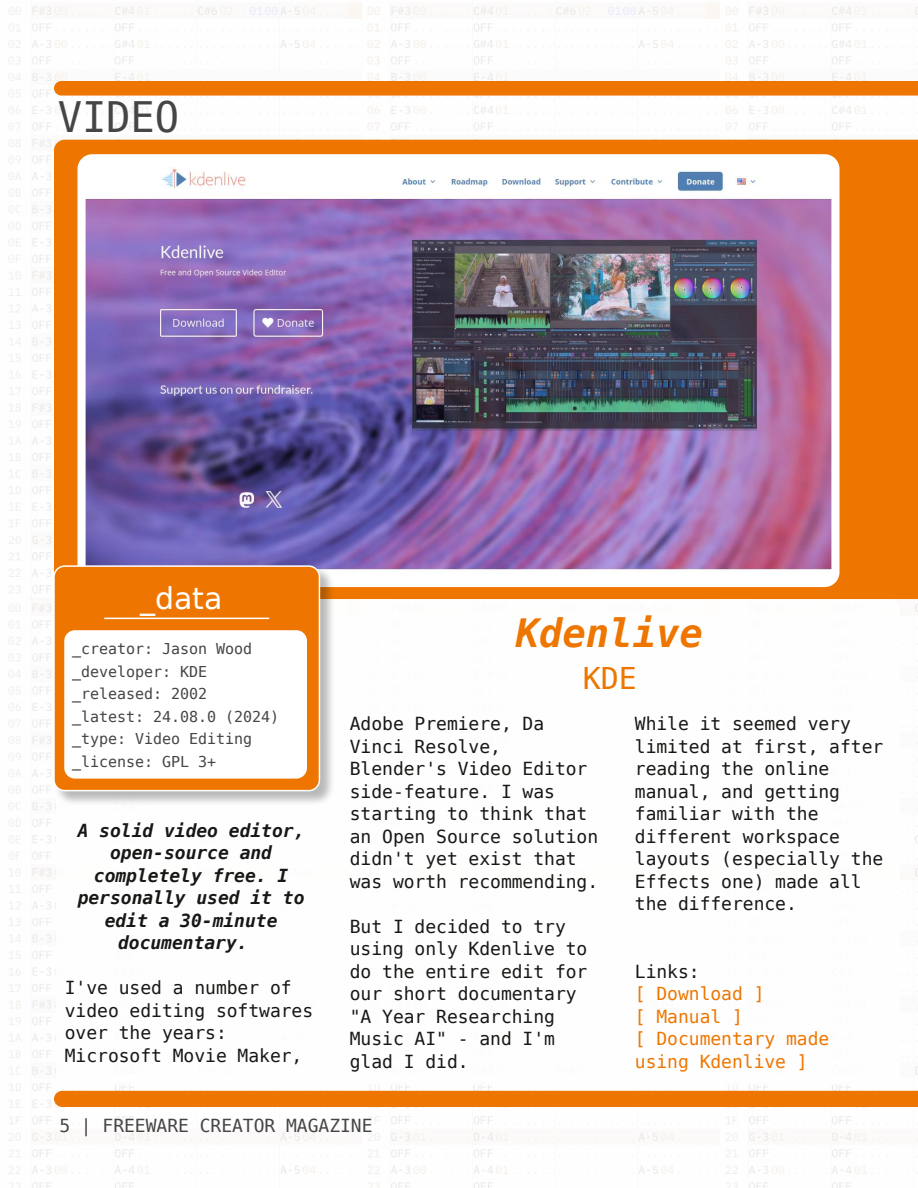
<style>
.page{position:relative;width:918px;height:1188px;background:#fff}
.page>*{position:absolute;margin:0;border:0;box-sizing:border-box;transform-origin:0 0}
.t1{font:42px "DejaVu Sans Mono";color:#454545;scale:.96 1}
.t2{font:italic 700 39px "DejaVu Sans Mono";color:#ee7600}
.t3{font:30px "DejaVu Sans";color:#fff}
.t4{font:30px "DejaVu Sans Mono";color:#ee7600}
.t5{font:18px/22.5px "DejaVu Sans Mono";color:#181715}
.t6{font:italic 700 18px "DejaVu Sans Mono";color:#181715}
.t7{font:18px/22.5px "DejaVu Sans Mono";color:#ee7600}
.t8{font:18px "DejaVu Sans Mono";color:#454545}
.t9{font:15px/22.5px "DejaVu Sans Mono";color:#454545}
</style>
<div class="page">
<img style="left:720px;top:6px;width:198px;height:1182px">
<img style="left:8px;top:3px;width:712px;height:1185px">
<div style="left:56px;top:599px;width:845px;height:486px;background:#fff;border-radius:11px"></div>
<svg style="left:54px;top:81px;width:864px;height:15px;background:#ee7a08"></svg>
<div style="left:54px;top:1091px;width:864px;height:16px;background:#ee7600"></div>
<div style="left:54px;top:140px;width:864px;height:459px;background:#ee7600"></div>
<img style="left:82px;top:158px;width:753px;height:424px;border-radius:11px">
<div style="left:78px;top:154px;width:762px;height:433px;border:8px solid #fff;border-radius:11px"></div>
<div style="left:53px;top:565px;width:282px;height:241px;background:#181715;opacity:.3"></div>
<div style="left:54px;top:566px;width:265px;height:225px;background:#ee7600;border-radius:11px"></div>
<div style="left:53px;top:565px;width:267px;height:226px;border:2px solid #fff;border-radius:11px"></div>
<div style="left:64px;top:630px;width:243px;height:149px;background:#fff;border-radius:11px"></div>
<hr style="left:104px;top:618px;width:165px;height:1px;background:#fff">
<div style="left:847px;top:148px;width:63px;height:445px;background:#ee7600"></div>
<h1 class="t1" style="left:58px;top:93px;width:128px">VIDEO</h1>
<h3 class="t3" style="left:140px;top:581px;width:84px">_data</h3>
<p class="t9" style="left:72px;top:638px;width:209px">_creator: Jason Wood _developer: KDE _released: 2002 _latest: 24.08.0 (2024) _type: Video Editing _license: GPL 3+</p>
<p class="t6" style="left:78px;top:820px;width:228px">A solid video editor,</p>
<p class="t6" style="left:110px;top:843px;width:164px">open-source and</p>
<p class="t6" style="left:94px;top:865px;width:196px">completely free. I</p>
<p class="t6" style="left:78px;top:888px;width:228px">personally used it to</p>
<p class="t6" style="left:105px;top:910px;width:174px">edit a 30-minute</p>
<p class="t6" style="left:118px;top:933px;width:131px">documentary.</p>
<p class="t5" style="left:65px;top:977px;width:250px">I've used a number of video editing softwares over the years:<br>Microsoft Movie Maker,</p>
<h2 class="t2" style="left:516px;top:611px;width:189px">Kdenlive</h2>
<h3 class="t4" style="left:583px;top:661px;width:56px">KDE</h3>
<p class="t5" style="left:350px;top:713px;width:250px">Adobe Premiere, Da<br>Vinci Resolve,<br>Blender's Video Editor side-feature. I was starting to think that an Open Source solution didn't yet exist that was worth recommending.</p>
<p class="t5" style="left:350px;top:915px;width:239px">But I decided to try using only Kdenlive to do the entire edit for our short documentary "A Year Researching<br>Music AI" - and I'm glad I did.</p>
<p class="t5" style="left:635px;top:713px;width:250px">While it seemed very limited at first, after reading the online manual, and getting familiar with the different workspace layouts (especially the<br>Effects one) made all the difference.</p>
<p class="t5" style="left:635px;top:960px;width:66px">Links:</p>
<p class="t7" style="left:635px;top:983px;width:196px">[ Download ]<br>[ Manual ]<br>[ Documentary made using Kdenlive ]</p>
<p class="t8" style="left:59px;top:1115px;width:315px">5 | FREEWARE CREATOR MAGAZINE</p>
</div>
